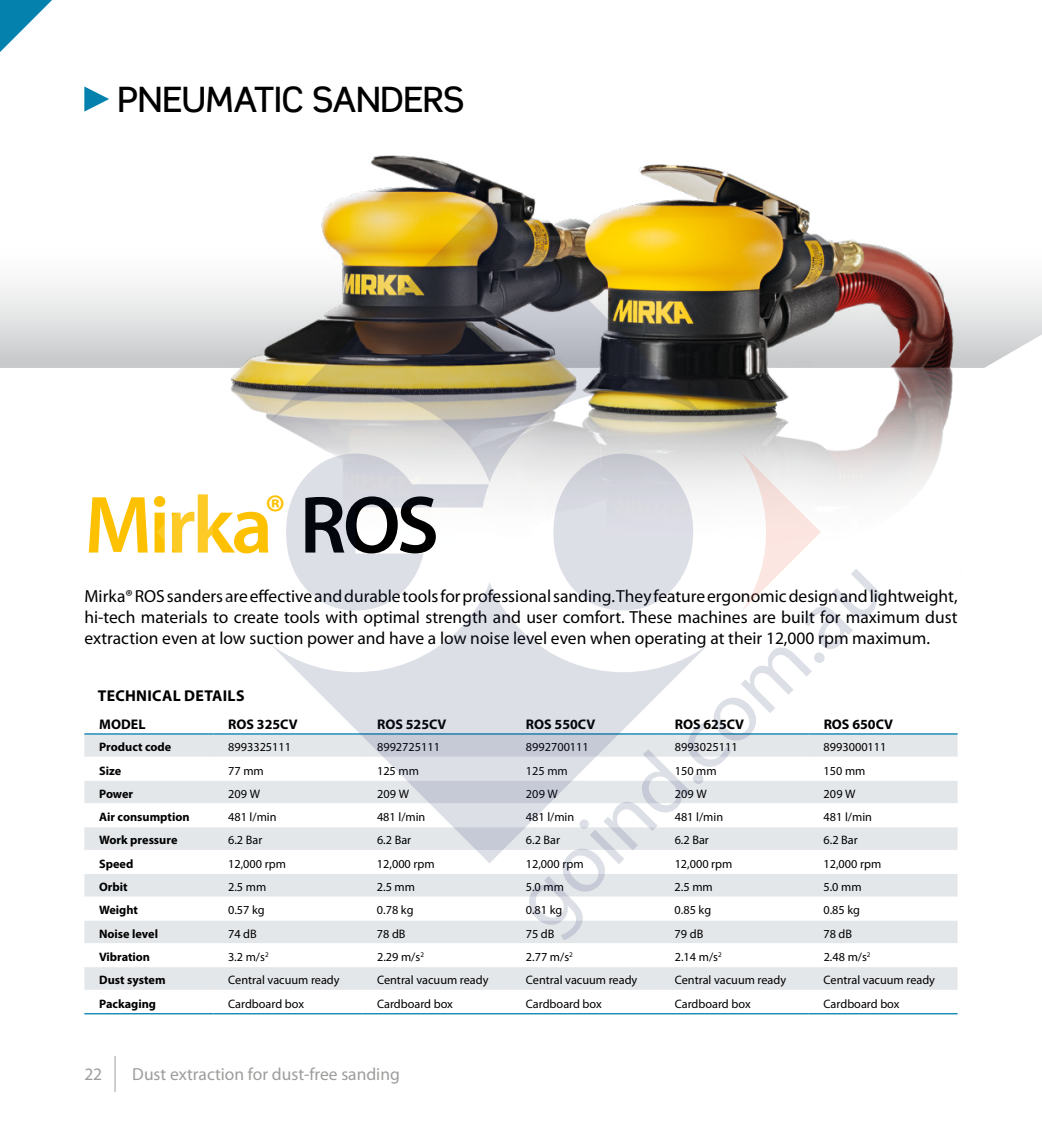
<style>
.page{position:relative;width:1042px;height:1141px;background:#fff}
.page>*{position:absolute;margin:0;border:0;box-sizing:border-box;transform-origin:0 0}
.t1{font:600 81.9px "Myriad Pro";letter-spacing:-.04em;color:#fdc100}
.t2{font:500 35px "Scene Pro";letter-spacing:-.015em;color:#000}
.t3{font:17.5px/21px "Myriad Pro";color:#000;text-align:justify}
.t4{font:17.5px "Myriad Pro";color:#9d9d9c}
.t5{font:700 15.75px "Myriad Pro";letter-spacing:.02em;color:#000}
.t6{font:700 14px "Myriad Pro";color:#000}
.t7{font:12.25px "Myriad Pro";color:#000}
.t8{font:700 12.25px "Myriad Pro";color:#000}
.s1{color:#000}
</style>
<div class="page">
<img style="left:0;top:155px;width:1005px;height:443px">
<svg style="left:84px;top:86px;width:25px;height:26px"></svg>
<div style="left:84px;top:735px;width:873px;height:22px;background:#e4e7ea"></div>
<svg style="left:84px;top:781px;width:873px;height:209px;fill:#e4e7ea"></svg>
<hr style="left:84px;top:803px;width:129px;height:2px;background:#fff">
<hr style="left:213px;top:803px;width:149px;height:2px;background:#fff">
<hr style="left:809px;top:803px;width:148px;height:2px;background:#fff">
<hr style="left:84px;top:850px;width:129px;height:1px;background:#fff">
<hr style="left:213px;top:850px;width:149px;height:1px;background:#fff">
<hr style="left:809px;top:850px;width:148px;height:1px;background:#fff">
<hr style="left:84px;top:896px;width:129px;height:2px;background:#fff">
<hr style="left:213px;top:896px;width:149px;height:2px;background:#fff">
<hr style="left:362px;top:896px;width:149px;height:2px;background:#fff">
<hr style="left:511px;top:896px;width:149px;height:2px;background:#fff">
<hr style="left:809px;top:896px;width:148px;height:2px;background:#fff">
<hr style="left:84px;top:943px;width:129px;height:1px;background:#fff">
<hr style="left:213px;top:943px;width:149px;height:1px;background:#fff">
<hr style="left:362px;top:943px;width:149px;height:1px;background:#fff">
<hr style="left:511px;top:943px;width:149px;height:1px;background:#fff">
<hr style="left:660px;top:943px;width:149px;height:1px;background:#fff">
<hr style="left:809px;top:943px;width:148px;height:1px;background:#fff">
<hr style="left:84px;top:733px;width:129px;height:2px;background:#0481ad">
<hr style="left:213px;top:733px;width:149px;height:2px;background:#0481ad">
<hr style="left:809px;top:733px;width:148px;height:2px;background:#0481ad">
<hr style="left:84px;top:1013px;width:129px;height:1px;background:#0481ad">
<hr style="left:213px;top:1013px;width:149px;height:1px;background:#0481ad">
<hr style="left:362px;top:1013px;width:149px;height:1px;background:#0481ad">
<hr style="left:511px;top:1013px;width:149px;height:1px;background:#0481ad">
<hr style="left:660px;top:1013px;width:149px;height:1px;background:#0481ad">
<hr style="left:809px;top:1013px;width:148px;height:1px;background:#0481ad">
<svg style="left:0;top:0;width:52px;height:52px"></svg>
<img style="left:1005px;top:284px;width:37px;height:72px">
<hr style="left:115px;top:1056px;width:1px;height:36px;background:#9d9d9c">
<img style="left:848px;top:155px;width:156px;height:26px">
<img style="left:270px;top:201px;width:438px;height:281px">
<svg style="left:270px;top:582px;width:256px;height:281px;fill:#e4e7ea"></svg>
<svg style="left:286px;top:454px;width:203px;height:157px"></svg>
<svg style="left:156px;top:450px;width:84px;height:148px"></svg>
<svg style="left:526px;top:451px;width:359px;height:489px"></svg>
<h2 class="t2" style="left:118px;top:77px;width:348px">PNEUMATIC SANDERS</h2>
<h1 class="t1" style="left:84px;top:473px;width:356px">Mirka<sup>®</sup> <span class="s1">ROS</span></h1>
<p class="t3" style="left:84px;top:585px;width:875px">Mirka® ROS sanders are effective and durable tools for professional sanding. They feature ergonomic design and lightweight, hi-tech materials to create tools with optimal strength and user comfort. These machines are built for maximum dust extraction even at low suction power and have a low noise level even when operating at their 12,000 rpm maximum.</p>
<p class="t5" style="left:98px;top:686px;width:148px">TECHNICAL DETAILS</p>
<p class="t6" style="left:99px;top:715px;width:48px">MODEL</p>
<p class="t6" style="left:228px;top:715px;width:71px">ROS 325CV</p>
<p class="t6" style="left:377px;top:715px;width:71px">ROS 525CV</p>
<p class="t6" style="left:526px;top:715px;width:71px">ROS 550CV</p>
<p class="t6" style="left:675px;top:715px;width:71px">ROS 625CV</p>
<p class="t6" style="left:823px;top:715px;width:71px">ROS 650CV</p>
<p class="t8" style="left:99px;top:739px;width:74px">Product code</p>
<p class="t7" style="left:228px;top:740px;width:64px">8993325111</p>
<p class="t7" style="left:377px;top:740px;width:64px">8992725111</p>
<p class="t7" style="left:526px;top:740px;width:64px">8992700111</p>
<p class="t7" style="left:675px;top:740px;width:64px">8993025111</p>
<p class="t7" style="left:823px;top:740px;width:64px">8993000111</p>
<p class="t8" style="left:99px;top:762px;width:24px">Size</p>
<p class="t7" style="left:228px;top:763px;width:37px">77 mm</p>
<p class="t7" style="left:377px;top:763px;width:43px">125 mm</p>
<p class="t7" style="left:526px;top:763px;width:43px">125 mm</p>
<p class="t7" style="left:675px;top:763px;width:43px">150 mm</p>
<p class="t7" style="left:823px;top:763px;width:43px">150 mm</p>
<p class="t8" style="left:99px;top:786px;width:36px">Power</p>
<p class="t7" style="left:228px;top:786px;width:34px">209 W</p>
<p class="t7" style="left:377px;top:786px;width:34px">209 W</p>
<p class="t7" style="left:526px;top:786px;width:34px">209 W</p>
<p class="t7" style="left:675px;top:786px;width:34px">209 W</p>
<p class="t7" style="left:823px;top:786px;width:34px">209 W</p>
<p class="t8" style="left:99px;top:809px;width:92px">Air consumption</p>
<p class="t7" style="left:228px;top:809px;width:50px">481 l/min</p>
<p class="t7" style="left:377px;top:809px;width:50px">481 l/min</p>
<p class="t7" style="left:526px;top:809px;width:50px">481 l/min</p>
<p class="t7" style="left:675px;top:809px;width:50px">481 l/min</p>
<p class="t7" style="left:823px;top:809px;width:50px">481 l/min</p>
<p class="t8" style="left:99px;top:832px;width:80px">Work pressure</p>
<p class="t7" style="left:228px;top:833px;width:36px">6.2 Bar</p>
<p class="t7" style="left:377px;top:833px;width:36px">6.2 Bar</p>
<p class="t7" style="left:526px;top:833px;width:36px">6.2 Bar</p>
<p class="t7" style="left:675px;top:833px;width:36px">6.2 Bar</p>
<p class="t7" style="left:823px;top:833px;width:36px">6.2 Bar</p>
<p class="t8" style="left:99px;top:856px;width:36px">Speed</p>
<p class="t7" style="left:228px;top:856px;width:59px">12,000 rpm</p>
<p class="t7" style="left:377px;top:856px;width:59px">12,000 rpm</p>
<p class="t7" style="left:526px;top:856px;width:59px">12,000 rpm</p>
<p class="t7" style="left:675px;top:856px;width:59px">12,000 rpm</p>
<p class="t7" style="left:823px;top:856px;width:59px">12,000 rpm</p>
<p class="t8" style="left:99px;top:879px;width:30px">Orbit</p>
<p class="t7" style="left:228px;top:879px;width:40px">2.5 mm</p>
<p class="t7" style="left:377px;top:879px;width:40px">2.5 mm</p>
<p class="t7" style="left:526px;top:879px;width:40px">5.0 mm</p>
<p class="t7" style="left:674px;top:879px;width:40px">2.5 mm</p>
<p class="t7" style="left:823px;top:879px;width:40px">5.0 mm</p>
<p class="t8" style="left:99px;top:902px;width:40px">Weight</p>
<p class="t7" style="left:228px;top:903px;width:38px">0.57 kg</p>
<p class="t7" style="left:377px;top:903px;width:38px">0.78 kg</p>
<p class="t7" style="left:526px;top:903px;width:38px">0.81 kg</p>
<p class="t7" style="left:674px;top:903px;width:38px">0.85 kg</p>
<p class="t7" style="left:823px;top:903px;width:38px">0.85 kg</p>
<p class="t8" style="left:99px;top:926px;width:61px">Noise level</p>
<p class="t7" style="left:228px;top:926px;width:30px">74 dB</p>
<p class="t7" style="left:377px;top:926px;width:30px">78 dB</p>
<p class="t7" style="left:526px;top:926px;width:30px">75 dB</p>
<p class="t7" style="left:674px;top:926px;width:30px">79 dB</p>
<p class="t7" style="left:823px;top:926px;width:30px">78 dB</p>
<p class="t8" style="left:99px;top:949px;width:53px">Vibration</p>
<p class="t7" style="left:228px;top:949px;width:42px">3.2 m/s<sup>2</sup></p>
<p class="t7" style="left:377px;top:949px;width:48px">2.29 m/s<sup>2</sup></p>
<p class="t7" style="left:526px;top:949px;width:48px">2.77 m/s<sup>2</sup></p>
<p class="t7" style="left:675px;top:949px;width:48px">2.14 m/s<sup>2</sup></p>
<p class="t7" style="left:823px;top:949px;width:48px">2.48 m/s<sup>2</sup></p>
<p class="t8" style="left:99px;top:972px;width:68px">Dust system</p>
<p class="t7" style="left:228px;top:973px;width:113px">Central vacuum ready</p>
<p class="t7" style="left:377px;top:973px;width:113px">Central vacuum ready</p>
<p class="t7" style="left:526px;top:973px;width:113px">Central vacuum ready</p>
<p class="t7" style="left:675px;top:973px;width:113px">Central vacuum ready</p>
<p class="t7" style="left:823px;top:973px;width:113px">Central vacuum ready</p>
<p class="t8" style="left:99px;top:996px;width:58px">Packaging</p>
<p class="t7" style="left:228px;top:996px;width:77px">Cardboard box</p>
<p class="t7" style="left:377px;top:996px;width:77px">Cardboard box</p>
<p class="t7" style="left:526px;top:996px;width:77px">Cardboard box</p>
<p class="t7" style="left:675px;top:996px;width:77px">Cardboard box</p>
<p class="t7" style="left:823px;top:996px;width:77px">Cardboard box</p>
<h3 class="t4" style="left:84px;top:1063px;width:19px">22</h3>
<h3 class="t4" style="left:132px;top:1063px;width:269px">Dust extraction for dust-free sanding</h3>
</div>
